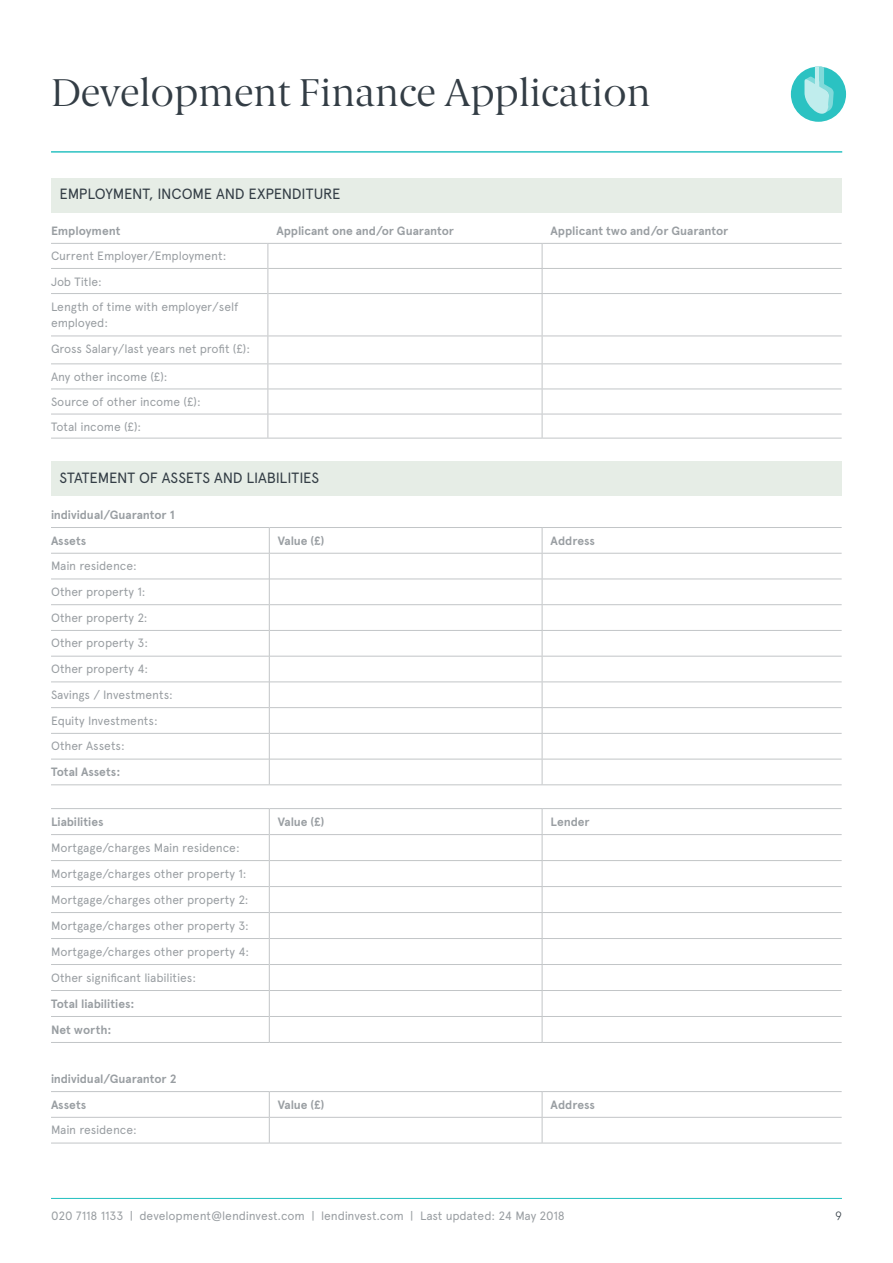
<style>
.page{position:relative;width:893px;height:1263px;background:#fff}
.page>*{position:absolute;margin:0;border:0;box-sizing:border-box;transform-origin:0 0}
.t1{font:38.85px "Berlingske Serif";color:#333d45}
.t2{font:14.85px "Apercu";letter-spacing:-.015em;color:#333d45}
.t3{font:12px/25.8px "Apercu";letter-spacing:-.005em;color:#999ea2}
.t4{font:700 12px/25.8px "Apercu";letter-spacing:-.005em;color:#999ea2}
.t5{font:300 12px "Apercu";color:#333d45}
</style>
<div class="page">
<hr style="left:51px;top:1198px;width:791px;height:1px;background:#2bc2c2">
<hr style="left:51px;top:151px;width:791px;height:2px;background:#2bc2c2">
<div style="left:791px;top:67px;width:55px;height:55px;background:#2bc2c2;border-radius:50%"></div>
<svg style="left:804px;top:67px;width:30px;height:47px"></svg>
<div style="left:51px;top:178px;width:790px;height:34px;background:#e6ede6"></div>
<hr style="left:51px;top:243px;width:217px;height:1px;background:#c2c5c7">
<hr style="left:51px;top:268px;width:216px;height:1px;background:#c2c5c7">
<hr style="left:51px;top:293px;width:216px;height:1px;background:#c2c5c7">
<hr style="left:51px;top:336px;width:216px;height:1px;background:#c2c5c7">
<hr style="left:51px;top:363px;width:216px;height:1px;background:#c2c5c7">
<hr style="left:51px;top:389px;width:216px;height:1px;background:#c2c5c7">
<hr style="left:51px;top:414px;width:216px;height:1px;background:#c2c5c7">
<hr style="left:51px;top:438px;width:217px;height:1px;background:#c2c5c7">
<svg style="left:267px;top:244px;width:1px;height:50px"></svg>
<hr style="left:267px;top:294px;width:1px;height:42px;background:#c2c5c7">
<svg style="left:267px;top:336px;width:1px;height:102px"></svg>
<hr style="left:268px;top:243px;width:274px;height:1px;background:#c2c5c7">
<hr style="left:542px;top:243px;width:300px;height:1px;background:#c2c5c7">
<hr style="left:268px;top:268px;width:274px;height:1px;background:#c2c5c7">
<hr style="left:542px;top:268px;width:300px;height:1px;background:#c2c5c7">
<svg style="left:542px;top:244px;width:1px;height:49px"></svg>
<hr style="left:268px;top:293px;width:274px;height:1px;background:#c2c5c7">
<hr style="left:542px;top:293px;width:300px;height:1px;background:#c2c5c7">
<hr style="left:542px;top:294px;width:1px;height:42px;background:#c2c5c7">
<hr style="left:268px;top:336px;width:274px;height:1px;background:#c2c5c7">
<hr style="left:542px;top:336px;width:300px;height:1px;background:#c2c5c7">
<hr style="left:268px;top:363px;width:274px;height:1px;background:#c2c5c7">
<hr style="left:542px;top:363px;width:300px;height:1px;background:#c2c5c7">
<hr style="left:268px;top:389px;width:274px;height:1px;background:#c2c5c7">
<hr style="left:542px;top:389px;width:300px;height:1px;background:#c2c5c7">
<hr style="left:268px;top:414px;width:274px;height:1px;background:#c2c5c7">
<hr style="left:542px;top:414px;width:300px;height:1px;background:#c2c5c7">
<svg style="left:542px;top:336px;width:1px;height:102px"></svg>
<hr style="left:268px;top:438px;width:274px;height:1px;background:#c2c5c7">
<hr style="left:542px;top:438px;width:300px;height:1px;background:#c2c5c7">
<div style="left:51px;top:461px;width:790px;height:35px;background:#e6ede6"></div>
<hr style="left:51px;top:527px;width:218px;height:1px;background:#c2c5c7">
<hr style="left:51px;top:553px;width:218px;height:1px;background:#c2c5c7">
<hr style="left:51px;top:579px;width:218px;height:1px;background:#c2c5c7">
<hr style="left:51px;top:604px;width:218px;height:1px;background:#c2c5c7">
<hr style="left:51px;top:630px;width:218px;height:1px;background:#c2c5c7">
<hr style="left:51px;top:656px;width:218px;height:1px;background:#c2c5c7">
<hr style="left:51px;top:681px;width:218px;height:1px;background:#c2c5c7">
<hr style="left:51px;top:707px;width:218px;height:1px;background:#c2c5c7">
<hr style="left:51px;top:733px;width:218px;height:1px;background:#c2c5c7">
<hr style="left:51px;top:759px;width:218px;height:1px;background:#c2c5c7">
<hr style="left:51px;top:784px;width:218px;height:1px;background:#c2c5c7">
<svg style="left:269px;top:528px;width:1px;height:256px"></svg>
<hr style="left:269px;top:527px;width:273px;height:1px;background:#c2c5c7">
<hr style="left:542px;top:527px;width:300px;height:1px;background:#c2c5c7">
<hr style="left:270px;top:553px;width:272px;height:1px;background:#c2c5c7">
<hr style="left:542px;top:553px;width:300px;height:1px;background:#c2c5c7">
<hr style="left:270px;top:579px;width:272px;height:1px;background:#c2c5c7">
<hr style="left:542px;top:579px;width:300px;height:1px;background:#c2c5c7">
<hr style="left:270px;top:604px;width:272px;height:1px;background:#c2c5c7">
<hr style="left:542px;top:604px;width:300px;height:1px;background:#c2c5c7">
<hr style="left:270px;top:630px;width:272px;height:1px;background:#c2c5c7">
<hr style="left:542px;top:630px;width:300px;height:1px;background:#c2c5c7">
<hr style="left:270px;top:656px;width:272px;height:1px;background:#c2c5c7">
<hr style="left:542px;top:656px;width:300px;height:1px;background:#c2c5c7">
<hr style="left:270px;top:681px;width:272px;height:1px;background:#c2c5c7">
<hr style="left:542px;top:681px;width:300px;height:1px;background:#c2c5c7">
<hr style="left:270px;top:707px;width:272px;height:1px;background:#c2c5c7">
<hr style="left:542px;top:707px;width:300px;height:1px;background:#c2c5c7">
<hr style="left:270px;top:733px;width:272px;height:1px;background:#c2c5c7">
<hr style="left:542px;top:733px;width:300px;height:1px;background:#c2c5c7">
<hr style="left:270px;top:759px;width:272px;height:1px;background:#c2c5c7">
<hr style="left:542px;top:759px;width:300px;height:1px;background:#c2c5c7">
<svg style="left:542px;top:528px;width:1px;height:256px"></svg>
<hr style="left:269px;top:784px;width:273px;height:1px;background:#c2c5c7">
<hr style="left:542px;top:784px;width:300px;height:1px;background:#c2c5c7">
<hr style="left:51px;top:808px;width:218px;height:1px;background:#c2c5c7">
<hr style="left:51px;top:834px;width:218px;height:1px;background:#c2c5c7">
<hr style="left:51px;top:860px;width:218px;height:1px;background:#c2c5c7">
<hr style="left:51px;top:886px;width:218px;height:1px;background:#c2c5c7">
<hr style="left:51px;top:912px;width:218px;height:1px;background:#c2c5c7">
<hr style="left:51px;top:938px;width:218px;height:1px;background:#c2c5c7">
<hr style="left:51px;top:964px;width:218px;height:1px;background:#c2c5c7">
<hr style="left:51px;top:990px;width:218px;height:1px;background:#c2c5c7">
<hr style="left:51px;top:1016px;width:218px;height:1px;background:#c2c5c7">
<hr style="left:51px;top:1042px;width:218px;height:1px;background:#c2c5c7">
<svg style="left:269px;top:809px;width:1px;height:233px"></svg>
<hr style="left:269px;top:808px;width:273px;height:1px;background:#c2c5c7">
<hr style="left:542px;top:808px;width:300px;height:1px;background:#c2c5c7">
<hr style="left:270px;top:834px;width:272px;height:1px;background:#c2c5c7">
<hr style="left:542px;top:834px;width:300px;height:1px;background:#c2c5c7">
<hr style="left:270px;top:860px;width:272px;height:1px;background:#c2c5c7">
<hr style="left:542px;top:860px;width:300px;height:1px;background:#c2c5c7">
<hr style="left:270px;top:886px;width:272px;height:1px;background:#c2c5c7">
<hr style="left:542px;top:886px;width:300px;height:1px;background:#c2c5c7">
<hr style="left:270px;top:912px;width:272px;height:1px;background:#c2c5c7">
<hr style="left:542px;top:912px;width:300px;height:1px;background:#c2c5c7">
<hr style="left:270px;top:938px;width:272px;height:1px;background:#c2c5c7">
<hr style="left:542px;top:938px;width:300px;height:1px;background:#c2c5c7">
<hr style="left:270px;top:964px;width:272px;height:1px;background:#c2c5c7">
<hr style="left:542px;top:964px;width:300px;height:1px;background:#c2c5c7">
<hr style="left:270px;top:990px;width:272px;height:1px;background:#c2c5c7">
<hr style="left:542px;top:990px;width:300px;height:1px;background:#c2c5c7">
<hr style="left:270px;top:1016px;width:272px;height:1px;background:#c2c5c7">
<hr style="left:542px;top:1016px;width:300px;height:1px;background:#c2c5c7">
<svg style="left:542px;top:809px;width:1px;height:233px"></svg>
<hr style="left:269px;top:1042px;width:273px;height:1px;background:#c2c5c7">
<hr style="left:542px;top:1042px;width:300px;height:1px;background:#c2c5c7">
<hr style="left:51px;top:1091px;width:218px;height:1px;background:#c2c5c7">
<hr style="left:51px;top:1117px;width:218px;height:1px;background:#c2c5c7">
<hr style="left:51px;top:1143px;width:218px;height:1px;background:#c2c5c7">
<svg style="left:269px;top:1092px;width:1px;height:51px"></svg>
<hr style="left:269px;top:1091px;width:273px;height:1px;background:#c2c5c7">
<hr style="left:542px;top:1091px;width:300px;height:1px;background:#c2c5c7">
<hr style="left:270px;top:1117px;width:272px;height:1px;background:#c2c5c7">
<hr style="left:542px;top:1117px;width:300px;height:1px;background:#c2c5c7">
<svg style="left:542px;top:1092px;width:1px;height:51px"></svg>
<hr style="left:269px;top:1143px;width:273px;height:1px;background:#c2c5c7">
<hr style="left:542px;top:1143px;width:300px;height:1px;background:#c2c5c7">
<h1 class="t1" style="left:51px;top:67px;width:601px">Development Finance Application</h1>
<p class="t2" style="left:60px;top:185px;width:282px">EMPLOYMENT, INCOME AND EXPENDITURE</p>
<p class="t4" style="left:51px;top:218px;width:71px">Employment</p>
<p class="t4" style="left:276px;top:218px;width:179px">Applicant one and/or Guarantor</p>
<p class="t4" style="left:551px;top:218px;width:179px">Applicant two and/or Guarantor</p>
<p class="t3" style="left:51px;top:244px;width:189px;line-height:25px">Current Employer/Employment:<br>Job Title:<br>Length of time with employer/self</p>
<p class="t3" style="left:51px;top:310px;width:201px">employed:<br>Gross Salary/last years net profit (£):</p>
<p class="t3" style="left:51px;top:364px;width:151px;line-height:25px">Any other income (£):<br>Source of other income (£):<br>Total income (£):</p>
<p class="t2" style="left:60px;top:468px;width:261px">STATEMENT OF ASSETS AND LIABILITIES</p>
<p class="t4" style="left:51px;top:502px;width:125px">individual/Guarantor 1<br>Assets</p>
<p class="t4" style="left:278px;top:527px;width:48px">Value (£)</p>
<p class="t4" style="left:551px;top:527px;width:46px">Address</p>
<p class="t3" style="left:51px;top:553px;width:123px">Main residence:<br>Other property 1:<br>Other property 2:<br>Other property 3:<br>Other property 4:<br>Savings / Investments:<br>Equity Investments:<br>Other Assets:</p>
<p class="t4" style="left:51px;top:759px;width:71px">Total Assets:</p>
<p class="t4" style="left:51px;top:809px;width:54px">Liabilities</p>
<p class="t4" style="left:278px;top:809px;width:48px">Value (£)</p>
<p class="t4" style="left:551px;top:809px;width:40px">Lender</p>
<p class="t3" style="left:51px;top:834px;width:200px">Mortgage/charges Main residence:<br>Mortgage/charges other property 1:<br>Mortgage/charges other property 2:<br>Mortgage/charges other property 3:<br>Mortgage/charges other property 4:<br>Other significant liabilities:</p>
<p class="t4" style="left:51px;top:990px;width:85px">Total liabilities:<br>Net worth:</p>
<p class="t4" style="left:51px;top:1066px;width:127px">individual/Guarantor 2<br>Assets</p>
<p class="t3" style="left:51px;top:1117px;width:87px">Main residence:</p>
<p class="t4" style="left:278px;top:1091px;width:48px">Value (£)</p>
<p class="t4" style="left:551px;top:1091px;width:46px">Address</p>
<p class="t3" style="left:51px;top:1203px;width:515px">020 7118 1133 | development@lendinvest.com | lendinvest.com | Last updated: 24 May 2018</p>
<p class="t5" style="left:835px;top:1209px;width:8px">9</p>
</div>
